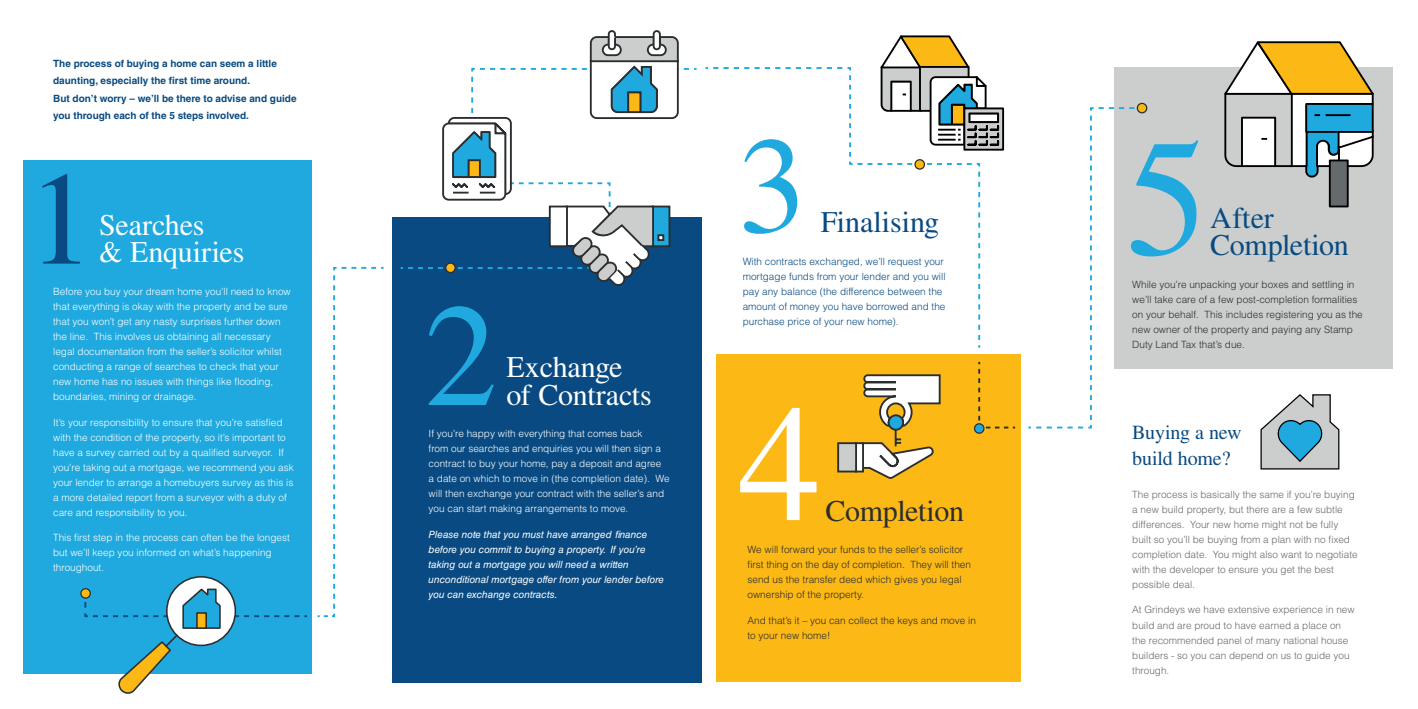
<style>
.page{position:relative;width:1418px;height:709px;background:#fff}
.page>*{position:absolute;margin:0;border:0;box-sizing:border-box;transform-origin:0 0}
.t1{font:165.88px "Foundation Roman";color:#fff}
.t2{font:165.88px "Foundation Roman";color:#1fa9df}
.t3{font:146.12px "Foundation Roman";color:#1fa9df}
.t4{font:137.12px "Foundation Roman";color:#1fa9df}
.t5{font:132.62px "Foundation Roman";color:#084a81}
.t6{font:30px/27.5px "Foundation Roman";letter-spacing:-.005em;color:#fff}
.t7{font:30px/27.5px "Foundation Roman";letter-spacing:-.01em;color:#084a81}
.t8{font:30px "Foundation Roman";letter-spacing:-.01em;color:#2a2e30}
.t9{font:20px/26.2px "Foundation Roman";letter-spacing:-.01em;color:#084a81}
.t10{font:300 10px/15px "Helvetica LT Std";color:#fff}
.t11{font:300 10px/15px "Helvetica LT Std";color:#656a6d}
.t12{font:300 10px/15px "Helvetica LT Std";color:#2a2e30}
.t13{font:italic 10px/15px "Helvetica LT Std";color:#fff}
.t14{font:300 10px/15px "Helvetica LT Std";color:#084a81}
.t15{font:700 10px/17.5px "Helvetica LT Std";color:#084a81}
</style>
<div class="page">
<div style="left:24px;top:160px;width:288px;height:513px;background:#1fa9df"></div>
<div style="left:1113px;top:67px;width:279px;height:302px;background:#cbcecd"></div>
<div style="left:392px;top:217px;width:309px;height:465px;background:#084a81"></div>
<div style="left:716px;top:354px;width:305px;height:328px;background:#fcb814"></div>
<div style="left:167px;top:577px;width:68px;height:68px;background:#fff;border-radius:50%"></div>
<svg style="left:83px;top:587px;width:226px;height:107px"></svg>
<div style="left:196px;top:612px;width:11px;height:17px;background:#fcb814;border:2px solid #2a2e30"></div>
<div style="left:81px;top:588px;width:9px;height:10px;background:#fcb814;border-radius:50%"></div>
<div style="left:80px;top:588px;width:11px;height:10px;border:1px solid #2a2e30;border-radius:50%"></div>
<svg style="left:317px;top:266px;width:67px;height:352px"></svg>
<svg style="left:408px;top:30px;width:281px;height:256px"></svg>
<svg style="left:1028px;top:106px;width:115px;height:323px"></svg>
<div style="left:1137px;top:103px;width:9px;height:10px;background:#fcb814;border-radius:50%"></div>
<div style="left:1136px;top:103px;width:11px;height:10px;border:1px solid #2a2e30;border-radius:50%"></div>
<svg style="left:1224px;top:41px;width:150px;height:167px"></svg>
<svg style="left:713px;top:35px;width:303px;height:444px"></svg>
<svg style="left:1260px;top:394px;width:79px;height:76px"></svg>
<p class="t15" style="left:53px;top:54px;width:245px">The process of buying a home can seem a little daunting, especially the first time around.<br>But don’t worry – we’ll be there to advise and guide you through each of the 5 steps involved.</p>
<p class="t5" style="left:28px;top:141px;width:68px">1</p>
<p class="t6" style="left:99px;top:211px;width:147px">Searches<br>&amp; Enquiries</p>
<p class="t10" style="left:53px;top:284px;width:239px">Before you buy your dream home you’ll need to know that everything is okay with the property and be sure that you won’t get any nasty surprises further down the line. This involves us obtaining all necessary legal documentation from the seller’s solicitor whilst conducting a range of searches to check that your new home has no issues with things like flooding, boundaries, mining or drainage.</p>
<p class="t10" style="left:53px;top:414px;width:242px">It’s your responsibility to ensure that you’re satisfied with the condition of the property, so it’s important to have a survey carried out by a qualified surveyor. If you’re taking out a mortgage, we recommend you ask your lender to arrange a homebuyers survey as this is a more detailed report from a surveyor with a duty of care and responsibility to you.</p>
<p class="t10" style="left:53px;top:530px;width:238px">This first step in the process can often be the longest but we’ll keep you informed on what’s happening throughout.</p>
<p class="t3" style="left:424px;top:270px;width:75px">2</p>
<p class="t6" style="left:506px;top:354px;width:147px">Exchange of Contracts</p>
<p class="t10" style="left:428px;top:426px;width:243px">If you’re happy with everything that comes back<br>from our searches and enquiries you will then sign a contract to buy your home, pay a deposit and agree<br>a date on which to move in (the completion date). We will then exchange your contract with the seller’s and you can start making arrangements to move.</p>
<p class="t13" style="left:428px;top:527px;width:237px">Please note that you must have arranged finance before you commit to buying a property. If you’re taking out a mortgage you will need a written unconditional mortgage offer from your lender before you can exchange contracts.</p>
<p class="t4" style="left:738px;top:105px;width:70px">3</p>
<p class="t7" style="left:820px;top:209px;width:120px">Finalising</p>
<p class="t14" style="left:742px;top:254px;width:204px">With contracts exchanged, we’ll request your mortgage funds from your lender and you will pay any balance (the difference between the amount of money you have borrowed and the purchase price of your new home).</p>
<p class="t1" style="left:738px;top:367px;width:84px">4</p>
<p class="t8" style="left:825px;top:493px;width:140px">Completion</p>
<p class="t12" style="left:747px;top:542px;width:225px">We will forward your funds to the seller’s solicitor first thing on the day of completion. They will then send us the transfer deed which gives you legal ownership of the property.</p>
<p class="t12" style="left:747px;top:613px;width:230px">And that’s it – you can collect the keys and move in to your new home!</p>
<p class="t2" style="left:1125px;top:101px;width:84px">5</p>
<p class="t7" style="left:1210px;top:204px;width:140px">After<br>Completion</p>
<p class="t12" style="left:1132px;top:277px;width:232px">While you’re unpacking your boxes and settling in we’ll take care of a few post-completion formalities on your behalf. This includes registering you as the new owner of the property and paying any Stamp Duty Land Tax that’s due.</p>
<p class="t9" style="left:1132px;top:419px;width:111px">Buying a new build home?</p>
<p class="t11" style="left:1132px;top:486px;width:227px">The process is basically the same if you’re buying a new build property, but there are a few subtle differences. Your new home might not be fully built so you’ll be buying from a plan with no fixed completion date. You might also want to negotiate with the developer to ensure you get the best possible deal.</p>
<p class="t11" style="left:1132px;top:602px;width:224px">At Grindeys we have extensive experience in new build and are proud to have earned a place on the recommended panel of many national house builders - so you can depend on us to guide you through.</p>
</div>
